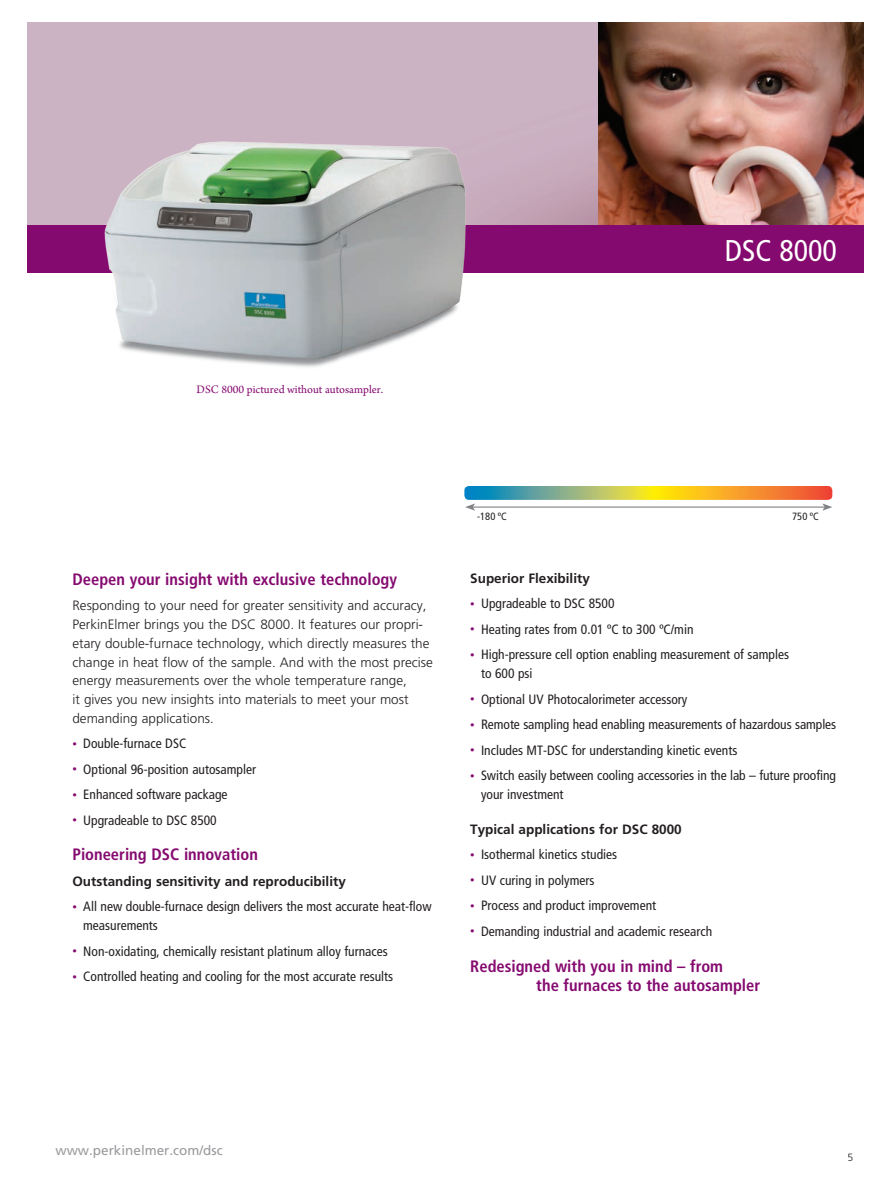
<style>
.page{position:relative;width:891px;height:1188px;background:#fff}
.page>*{position:absolute;margin:0;border:0;box-sizing:border-box;transform-origin:0 0}
.Inside_Page_Headers{font:condensed 30px "Frutiger";color:#fff}
.Intro_Sub{font:700 condensed 16.5px/19.5px "Frutiger LT Com";color:#850a70}
.Copy_-_Paragraphs{font:condensed 13.5px/18.8px "Frutiger LT Com";color:#231f20}
.Copy_-_Paragraphs-2{font:300 13.5px/18.8px "Frutiger";color:#231f20}
.Copy_-_Paragraphs-3{font:700 13.5px "Frutiger";color:#231f20}
.t1{font:13.5px "Frutiger";color:#999b9e}
.Copy_-_Captions{font:12px "Arno Pro";color:#850a70}
.t2{font:condensed 10.5px "Frutiger LT Com";color:#231f20}
.t3{font:300 10.5px "Frutiger";color:#231f20}
.s1{font-size:9px;color:#850a70}
</style>
<div class="page">
<div style="left:27px;top:22px;width:572px;height:204px;background:#ccb3c4"></div>
<img style="left:599px;top:22px;width:265px;height:204px">
<div style="left:27px;top:226px;width:837px;height:47px;background:#850a70"></div>
<svg style="left:464px;top:486px;width:368px;height:25px"></svg>
<img style="left:91px;top:130px;width:393px;height:237px">
<p class="Inside_Page_Headers" style="left:725px;top:233px;width:114px">DSC 8000</p>
<p class="Copy_-_Captions" style="left:197px;top:382px;width:188px">DSC 8000 pictured without autosampler.</p>
<p class="Intro_Sub" style="left:72px;top:569px;width:326px">Deepen your insight with exclusive technology</p>
<p class="Copy_-_Paragraphs-2" style="left:72px;top:596px;width:362px">Responding to your need for greater sensitivity and accuracy, PerkinElmer brings you the DSC 8000. It features our propri&shy;etary double-furnace technology, which directly measures the change in heat flow of the sample. And with the most precise energy measurements over the whole temperature range,<br>it gives you new insights into materials to meet your most demanding applications.</p>
<p class="Copy_-_Paragraphs" style="left:72px;top:734px;width:115px"><span class="s1">•</span> Double-furnace DSC</p>
<p class="Copy_-_Paragraphs" style="left:72px;top:760px;width:185px"><span class="s1">•</span> Optional 96-position autosampler</p>
<p class="Copy_-_Paragraphs" style="left:72px;top:785px;width:157px"><span class="s1">•</span> Enhanced software package</p>
<p class="Copy_-_Paragraphs" style="left:72px;top:811px;width:146px"><span class="s1">•</span> Upgradeable to DSC 8500</p>
<p class="Intro_Sub" style="left:72px;top:845px;width:187px">Pioneering DSC innovation</p>
<p class="Copy_-_Paragraphs-3" style="left:72px;top:873px;width:275px">Outstanding sensitivity and reproducibility</p>
<p class="Copy_-_Paragraphs" style="left:83px;top:898px;width:350px;text-indent:-11px"><span class="s1">•</span> All new double-furnace design delivers the most accurate heat-flow measurements</p>
<p class="Copy_-_Paragraphs" style="left:72px;top:942px;width:317px"><span class="s1">•</span> Non-oxidating, chemically resistant platinum alloy furnaces</p>
<p class="Copy_-_Paragraphs" style="left:72px;top:967px;width:322px"><span class="s1">•</span> Controlled heating and cooling for the most accurate results</p>
<p class="t2" style="left:477px;top:510px;width:31px">-180 ºC</p>
<p class="t2" style="left:792px;top:510px;width:28px">750 ºC</p>
<p class="Copy_-_Paragraphs-3" style="left:470px;top:570px;width:121px">Superior Flexibility</p>
<p class="Copy_-_Paragraphs" style="left:470px;top:594px;width:146px"><span class="s1">•</span> Upgradeable to DSC 8500</p>
<p class="Copy_-_Paragraphs" style="left:470px;top:620px;width:225px"><span class="s1">•</span> Heating rates from 0.01 ºC to 300 ºC/min</p>
<p class="Copy_-_Paragraphs" style="left:481px;top:645px;width:310px;text-indent:-11px"><span class="s1">•</span> High-pressure cell option enabling measurement of samples to 600 psi</p>
<p class="Copy_-_Paragraphs" style="left:470px;top:690px;width:219px"><span class="s1">•</span> Optional UV Photocalorimeter accessory</p>
<p class="Copy_-_Paragraphs" style="left:470px;top:715px;width:367px"><span class="s1">•</span> Remote sampling head enabling measurements of hazardous samples</p>
<p class="Copy_-_Paragraphs" style="left:470px;top:741px;width:269px"><span class="s1">•</span> Includes MT-DSC for understanding kinetic events</p>
<p class="Copy_-_Paragraphs" style="left:481px;top:766px;width:356px;text-indent:-11px"><span class="s1">•</span> Switch easily between cooling accessories in the lab – future proofing your investment</p>
<p class="Copy_-_Paragraphs-3" style="left:470px;top:821px;width:213px">Typical applications for DSC 8000</p>
<p class="Copy_-_Paragraphs" style="left:470px;top:845px;width:148px"><span class="s1">•</span> Isothermal kinetics studies</p>
<p class="Copy_-_Paragraphs" style="left:470px;top:871px;width:126px"><span class="s1">•</span> UV curing in polymers</p>
<p class="Copy_-_Paragraphs" style="left:470px;top:896px;width:187px"><span class="s1">•</span> Process and product improvement</p>
<p class="Copy_-_Paragraphs" style="left:470px;top:922px;width:244px"><span class="s1">•</span> Demanding industrial and academic research</p>
<p class="Intro_Sub" style="left:536px;top:956px;width:225px;text-indent:-66px">Redesigned with you in mind – from<br>the furnaces to the autosampler</p>
<p class="t1" style="left:56px;top:1142px;width:169px">www.perkinelmer.com/dsc</p>
<p class="t3" style="left:848px;top:1151px;width:7px">5</p>
</div>
